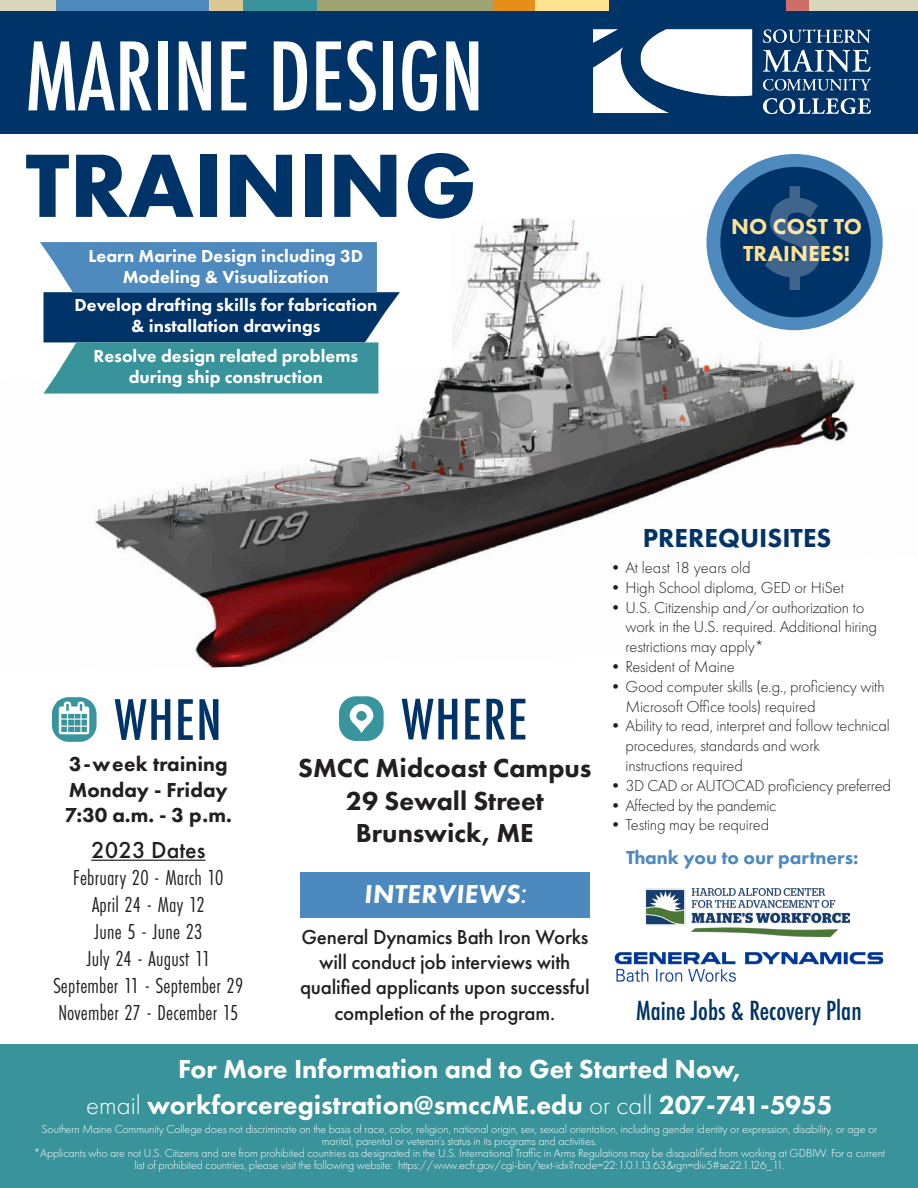
<style>
.page{position:relative;width:918px;height:1188px;background:#fff}
.page>*{position:absolute;margin:0;border:0;box-sizing:border-box;transform-origin:0 0}
.t1{font:800 117px "Futura PT";color:#fff}
.t2{font:500 condensed 91.5px "Futura";color:#fff}
.t3{font:700 82.5px "Futura";color:#003367}
.t4{font:500 condensed 54px "Futura";letter-spacing:.03em;color:#003367}
.t5{font:800 27px/36px "Futura PT";color:#fff;text-align:center}
.t6{font:800 27px/32.4px "Futura PT";color:#231f20;text-align:center}
.t7{font:800 27px "Futura PT";color:#003367}
.t8{font:500 condensed 25.5px "Futura";color:#003367}
.t9{font:500 24px "Futura PT";color:#231f20}
.t10{font:22.5px "Futura PT Cond";letter-spacing:.01em;color:#231f20}
.t11{font:800 22.5px/27px "Futura PT";letter-spacing:.01em;color:#ffe192;text-align:center}
.t12{font:500 21px/25.2px "Futura PT";letter-spacing:-.01em;color:#231f20;text-align:center}
.t13{font:800 21px/25.2px "Futura PT";color:#231f20}
.t14{font:800 19.5px "Futura PT";color:#4e8abe}
.t15{font:800 18px/21px "Futura PT";color:#fff;text-align:center}
.t16{font:300 16.5px/19.8px "Futura PT";letter-spacing:-.01em;color:#231f20}
.t17{font:300 12px/12px "Futura PT";letter-spacing:-.01em;color:#fff;text-align:center}
.s1{font-family:"Futura";font-weight:500;font-stretch:condensed}
.s2{font-weight:300}
</style>
<div class="page">
<img style="left:94px;top:218px;width:789px;height:450px">
<div style="left:300px;top:872px;width:290px;height:46px;background:#4c89be"></div>
<div style="left:0;top:0;width:918px;height:133px;background:#003367"></div>
<div style="left:0;top:0;width:917px;height:10px;background:#dbd7bd"></div>
<div style="left:56px;top:0;width:153px;height:10px;background:#4e8abe"></div>
<div style="left:210px;top:0;width:33px;height:10px;background:#dac793"></div>
<div style="left:243px;top:0;width:74px;height:10px;background:#38939b"></div>
<div style="left:317px;top:0;width:177px;height:10px;background:#9ea374"></div>
<div style="left:494px;top:0;width:41px;height:10px;background:#e58e1a"></div>
<div style="left:535px;top:0;width:74px;height:10px;background:#ffe192"></div>
<div style="left:609px;top:0;width:177px;height:10px;background:#003367"></div>
<div style="left:786px;top:0;width:23px;height:10px;background:#cd6f66"></div>
<hr style="left:91px;top:860px;width:115px;height:1px;background:#231f20">
<div style="left:0;top:1044px;width:918px;height:144px;background:#38939b"></div>
<img style="left:593px;top:29px;width:277px;height:84px">
<img style="left:646px;top:888px;width:204px;height:49px">
<svg style="left:40px;top:242px;width:360px;height:152px;background:#417d9f"></svg>
<div style="left:339px;top:696px;width:45px;height:45px;background:#39959d;border-radius:17px"></div>
<img style="left:349px;top:703px;width:25px;height:30px">
<div style="left:52px;top:697px;width:45px;height:45px;background:#39959d;border-radius:17px"></div>
<img style="left:58px;top:702px;width:32px;height:33px">
<div style="left:706px;top:154px;width:177px;height:176px;background:#4e8abe;border-radius:50%"></div>
<div style="left:720px;top:167px;width:151px;height:150px;background:#003367;border-radius:50%"></div>
<img style="left:614px;top:952px;width:270px;height:30px">
<p class="t2" style="left:25px;top:18px;width:460px">MARINE DESIGN</p>
<p class="t3" style="left:25px;top:126px;width:453px">TRAINING</p>
<p class="t15" style="left:88px;top:245px;width:276px">Learn Marine Design including 3D<br>Modeling &amp; Visualization</p>
<p class="t15" style="left:75px;top:294px;width:304px">Develop drafting skills for fabrication &amp; installation drawings</p>
<p class="t15" style="left:93px;top:345px;width:266px">Resolve design related problems during ship construction</p>
<h1 class="t1" style="left:759px;top:165px;width:72px">$</h1>
<p class="t11" style="left:731px;top:212px;width:132px">NO COST TO<br>TRAINEES!</p>
<p class="t4" style="left:115px;top:685px;width:109px">WHEN</p>
<p class="t4" style="left:402px;top:685px;width:127px">WHERE</p>
<p class="t13" style="left:69px;top:751px;width:161px">3-week training<br>Monday - Friday</p>
<p class="t13" style="left:65px;top:802px;width:169px">7:30 a.m. - 3 p.m.</p>
<p class="t9" style="left:91px;top:835px;width:116px">2023 Dates</p>
<p class="t10" style="left:73px;top:864px;width:152px">February 20 - March 10</p>
<p class="t10" style="left:92px;top:891px;width:114px">April 24 - May 12</p>
<p class="t10" style="left:94px;top:918px;width:110px">June 5 - June 23</p>
<p class="t10" style="left:86px;top:945px;width:125px">July 24 - August 11</p>
<p class="t10" style="left:53px;top:972px;width:191px">September 11 - September 29</p>
<p class="t10" style="left:58px;top:999px;width:181px">November 27 - December 15</p>
<p class="t6" style="left:298px;top:752px;width:295px">SMCC Midcoast Campus</p>
<p class="t6" style="left:346px;top:784px;width:200px">29 Sewall Street<br>Brunswick, ME</p>
<p class="t5" style="left:364px;top:876px;width:167px">INTERVIEWS<span class="s1">:</span></p>
<p class="t12" style="left:300px;top:924px;width:291px">General Dynamics Bath Iron Works will conduct job interviews with qualified applicants upon successful completion of the program.</p>
<p class="t7" style="left:643px;top:521px;width:190px">PREREQUISITES</p>
<p class="t16" style="left:608px;top:558px;width:145px">•At least 18 years old</p>
<p class="t16" style="left:608px;top:578px;width:238px">•High School diploma, GED or HiSet</p>
<p class="t16" style="left:626px;top:597px;width:253px;text-indent:-18px">•U.S. Citizenship and/or authorization to work in the U.S. required. Additional hiring restrictions may apply*</p>
<p class="t16" style="left:608px;top:657px;width:129px">•Resident of Maine</p>
<p class="t16" style="left:626px;top:677px;width:261px;text-indent:-18px">•Good computer skills (e.g., proficiency with<br>Microsoft Office tools) required</p>
<p class="t16" style="left:626px;top:716px;width:266px;text-indent:-18px">•Ability to read, interpret and follow technical procedures, standards and work<br>instructions required</p>
<p class="t16" style="left:608px;top:776px;width:285px">•3D CAD or AUTOCAD proficiency preferred</p>
<p class="t16" style="left:608px;top:795px;width:171px">•Affected by the pandemic</p>
<p class="t16" style="left:608px;top:815px;width:163px">•Testing may be required</p>
<p class="t14" style="left:626px;top:845px;width:234px">Thank you to our partners:</p>
<p class="t8" style="left:636px;top:994px;width:227px">Maine Jobs &amp; Recovery Plan</p>
<p class="t5" style="left:86px;top:1050px;width:748px">For More Information and to Get Started Now,<br><span class="s2">email</span> workforceregistration@smccME.edu <span class="s2">or call</span> 207-741-5955</p>
<p class="t17" style="left:42px;top:1123px;width:837px">Southern Maine Community College does not discriminate on the basis of race, color, religion, national origin, sex, sexual orientation, including gender identity or expression, disability, or age or marital, parental or veteran’s status in its programs and activities.</p>
<p class="t17" style="left:34px;top:1147px;width:853px">*Applicants who are not U.S. Citizens and are from prohibited countries as designated in the U.S. International Traffic in Arms Regulations may be disqualified from working at GDBIW. For a current list of prohibited countries, please visit the following website: https://www.ecfr.gov/cgi-bin/text-idx?node=22:1.0.1.13.63&amp;rgn=div5#se22.1.126_11.</p>
</div>
